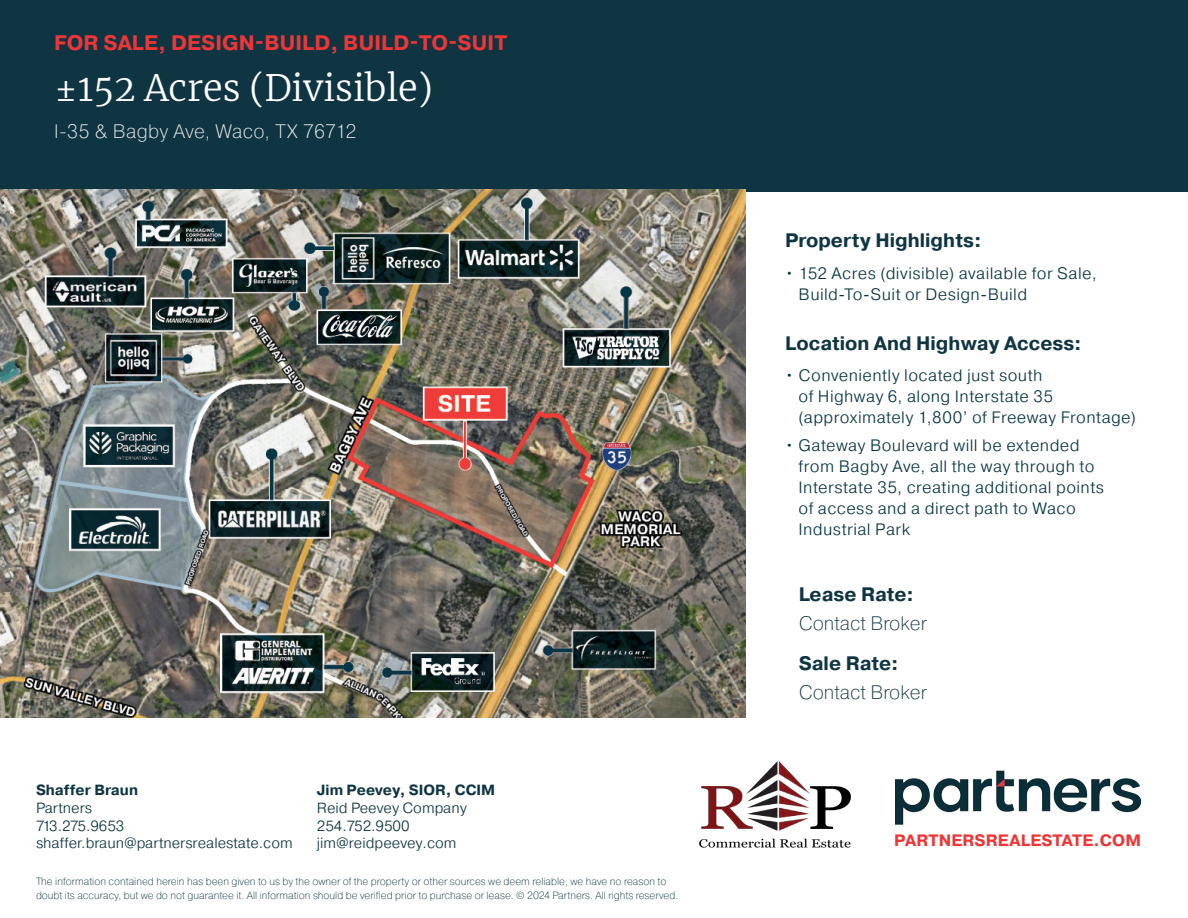
<style>
.page{position:relative;width:1188px;height:918px;background:#fff}
.page>*{position:absolute;margin:0;border:0;box-sizing:border-box;transform-origin:0 0}
.t1{font:300 36px "Merriweather";color:#fff}
.t2{font:700 21px "Pragmatica";letter-spacing:.005em;color:#ee3637}
.t3{font:700 19.5px "Pragmatica";color:#0f3543}
.t4{font:200 19.5px "Pragmatica";color:#0f3543}
.U_-_Page_lines{font:200 19.5px "Pragmatica";letter-spacing:.01em;color:#f1f2f2}
.t5{font:300 16.5px/21px "Pragmatica";letter-spacing:.025em;color:#083644}
.t6{font:700 16.5px "Pragmatica";letter-spacing:.01em;color:#ee3637}
.t7{font:300 14.7px "Pragmatica";color:#0f3543}
.t8{font:700 14.7px "Pragmatica";color:#0f3543}
.t9{font:300 14.7px "Pragmatica";letter-spacing:-.04em;color:#0f3543}
.t10{font:200 10.5px/13.5px "Pragmatica";color:#0f3543}
</style>
<div class="page">
<div style="left:0;top:0;width:1188px;height:191px;background:#0f3543"></div>
<img style="left:895px;top:770px;width:247px;height:55px">
<img style="left:699px;top:761px;width:152px;height:87px">
<img style="left:0;top:189px;width:745px;height:528px">
<p class="t2" style="left:54px;top:30px;width:455px">FOR SALE, DESIGN-BUILD, BUILD-TO-SUIT</p>
<p class="t1" style="left:54px;top:63px;width:380px">±152 Acres (Divisible)</p>
<p class="U_-_Page_lines" style="left:54px;top:119px;width:304px">I-35 &amp; Bagby Ave, Waco, TX 76712</p>
<p class="t8" style="left:36px;top:781px;width:104px">Shaffer Braun</p>
<p class="t7" style="left:36px;top:798px;width:58px">Partners</p>
<p class="t9" style="left:36px;top:816px;width:90px">713.275.9653</p>
<p class="t7" style="left:36px;top:834px;width:258px">shaffer.braun@partnersrealestate.com</p>
<p class="t8" style="left:317px;top:781px;width:180px">Jim Peevey, SIOR, CCIM</p>
<p class="t7" style="left:317px;top:798px;width:151px">Reid Peevey Company</p>
<p class="t7" style="left:317px;top:816px;width:94px">254.752.9500</p>
<p class="t7" style="left:317px;top:834px;width:141px">jim@reidpeevey.com</p>
<p class="t10" style="left:36px;top:875px;width:644px">The information contained herein has been given to us by the owner of the property or other sources we deem reliable, we have no reason to doubt its accuracy, but we do not guarantee it. All information should be verified prior to purchase or lease. © 2024 Partners. All rights reserved.</p>
<p class="t3" style="left:785px;top:227px;width:198px">Property Highlights:</p>
<p class="t5" style="left:799px;top:262px;width:300px;text-indent:-14px">• 152 Acres (divisible) available for Sale,<br>Build-To-Suit or Design-Build</p>
<p class="t3" style="left:785px;top:330px;width:298px">Location And Highway Access:</p>
<p class="t5" style="left:799px;top:365px;width:339px;text-indent:-14px">• Conveniently located just south<br>of Highway 6, along Interstate 35 (approximately 1,800’ of Freeway Frontage)</p>
<p class="t5" style="left:799px;top:435px;width:307px;text-indent:-14px">• Gateway Boulevard will be extended from Bagby Ave, all the way through to Interstate 35, creating additional points of access and a direct path to Waco Industrial Park</p>
<p class="t3" style="left:799px;top:582px;width:117px">Lease Rate:</p>
<p class="t4" style="left:799px;top:611px;width:130px">Contact Broker</p>
<p class="t3" style="left:799px;top:651px;width:102px">Sale Rate:</p>
<p class="t4" style="left:799px;top:680px;width:130px">Contact Broker</p>
<p class="t6" style="left:894px;top:830px;width:249px">PARTNERSREALESTATE.COM</p>
</div>
